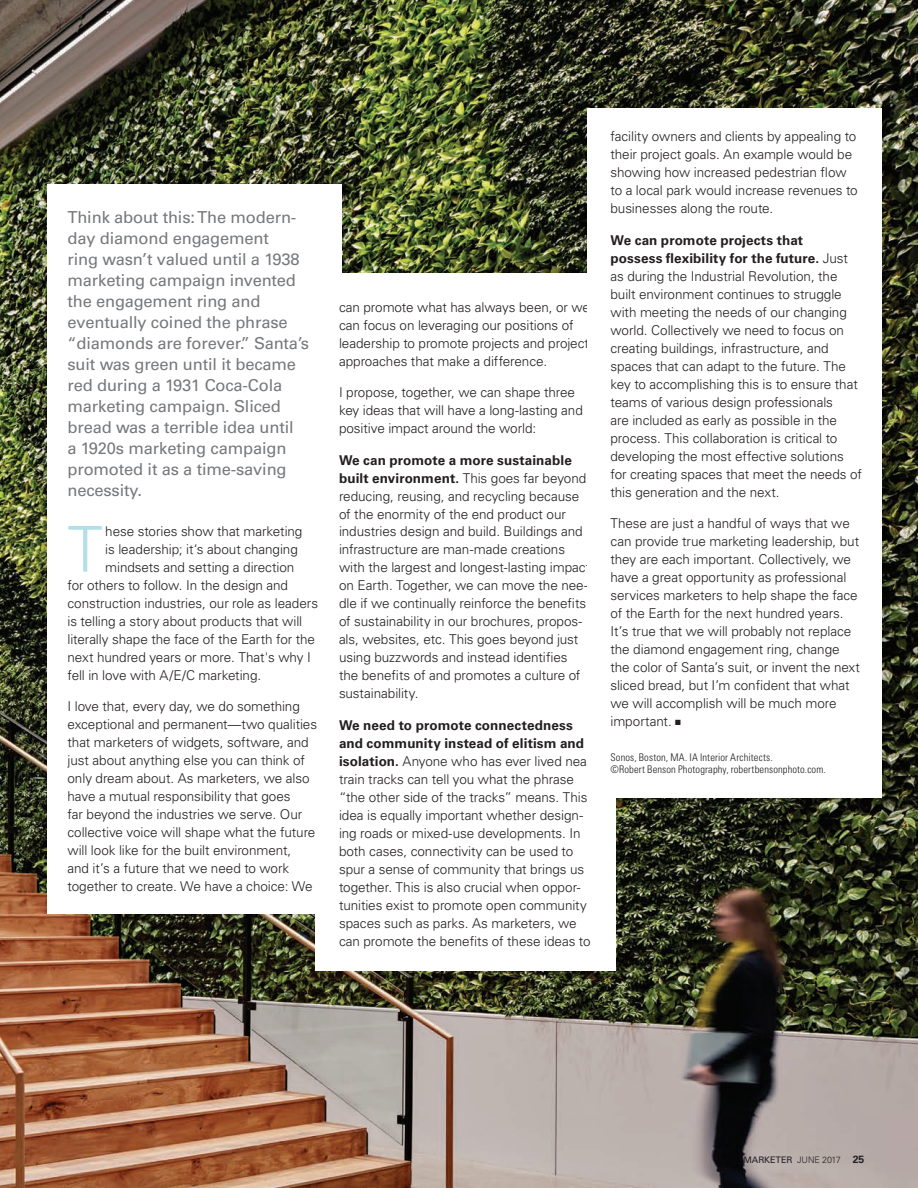
<style>
.page{position:relative;width:918px;height:1188px;background:#fff}
.page>*{position:absolute;margin:0;border:0;box-sizing:border-box;transform-origin:0 0}
.t1{font:300 63.3px "Univers LT Std";color:#b1e0e6}
.t2{font:16.5px/21px "Univers LT Std";letter-spacing:-.01em;color:#76787b}
.t3{font:300 13.5px/18px "Univers LT Std";letter-spacing:-.005em;color:#231f20}
.t4{font:300 condensed 10.5px/12px "Univers LT Std";letter-spacing:.015em;color:#231f20}
.t5{font:9px "Univers LT Std";letter-spacing:-.01em;color:#231f20}
.s1{font-weight:700}
.s2{font-weight:300}
.s3{font-weight:700;font-size:10.5px}
</style>
<div class="page">
<img style="left:0;top:0;width:918px;height:1188px">
<div style="left:48px;top:184px;width:294px;height:730px;background:#fff"></div>
<div style="left:315px;top:274px;width:301px;height:697px;background:#fff"></div>
<div style="left:588px;top:108px;width:294px;height:690px;background:#fff"></div>
<p class="t2" style="left:68px;top:207px;width:243px">Think about this: The modern&shy;day diamond engagement<br>ring wasn’t valued until a 1938 marketing campaign invented the engagement ring and eventually coined the phrase “diamonds are forever.” Santa’s suit was green until it became red during a 1931 Coca-Cola marketing campaign. Sliced bread was a terrible idea until<br>a 1920s marketing campaign promoted it as a time-saving necessity.</p>
<h1 class="t1" style="left:68px;top:511px;width:37px">T</h1>
<p class="t3" style="left:105px;top:522px;width:199px">hese stories show that marketing</p>
<p class="t3" style="left:105px;top:540px;width:194px">is leadership; it‘s about changing</p>
<p class="t3" style="left:105px;top:558px;width:191px">mindsets and setting a direction</p>
<p class="t3" style="left:68px;top:576px;width:222px">for others to follow. In the design and</p>
<p class="t3" style="left:68px;top:594px;width:252px">construction industries, our role as leaders</p>
<p class="t3" style="left:68px;top:612px;width:236px">is telling a story about products that will</p>
<p class="t3" style="left:68px;top:630px;width:249px">literally shape the face of the Earth for the</p>
<p class="t3" style="left:68px;top:648px;width:245px">next hundred years or more. That's why I</p>
<p class="t3" style="left:68px;top:666px;width:195px">fell in love with A/E/C marketing.</p>
<p class="t3" style="left:68px;top:697px;width:251px">I love that, every day, we do something exceptional and permanent—two qualities that marketers of widgets, software, and just about anything else you can think of only dream about. As marketers, we also have a mutual responsibility that goes<br>far beyond the industries we serve. Our collective voice will shape what the future will look like for the built environment,<br>and it’s a future that we need to work together to create. We have a choice: We</p>
<p class="t3" style="left:339px;top:298px;width:253px">can promote what has always been, or we can focus on leveraging our positions of leadership to promote projects and project approaches that make a difference.</p>
<p class="t3" style="left:339px;top:383px;width:245px">I propose, together, we can shape three key ideas that will have a long-lasting and positive impact around the world:</p>
<p class="t3" style="left:339px;top:451px;width:253px"><span class="s1">We can promote a more sustainable built environment.</span> This goes far beyond reducing, reusing, and recycling because of the enormity of the end product our industries design and build. Buildings and infrastructure are man-made creations with the largest and longest-lasting impact on Earth. Together, we can move the nee&shy;dle if we continually reinforce the benefits of sustainability in our brochures, propos&shy;als, websites, etc. This goes beyond just using buzzwords and instead identifies the benefits of and promotes a culture of sustainability.</p>
<p class="t3" style="left:339px;top:716px;width:254px"><span class="s1">We need to promote connectedness and community instead of elitism and isolation.</span> Anyone who has ever lived near train tracks can tell you what the phrase “the other side of the tracks” means. This idea is equally important whether design&shy;ing roads or mixed-use developments. In both cases, connectivity can be used to spur a sense of community that brings us together. This is also crucial when oppor&shy;tunities exist to promote open community spaces such as parks. As marketers, we can promote the benefits of these ideas to</p>
<p class="t3" style="left:610px;top:128px;width:249px">facility owners and clients by appealing to their project goals. An example would be showing how increased pedestrian flow to a local park would increase revenues to businesses along the route.</p>
<p class="t3" style="left:610px;top:231px;width:253px"><span class="s1">We can promote projects that<br>possess flexibility for the future.</span> Just as during the Industrial Revolution, the built environment continues to struggle with meeting the needs of our changing world. Collectively we need to focus on creating buildings, infrastructure, and spaces that can adapt to the future. The key to accomplishing this is to ensure that teams of various design professionals<br>are included as early as possible in the process. This collaboration is critical to developing the most effective solutions for creating spaces that meet the needs of this generation and the next.</p>
<p class="t3" style="left:610px;top:515px;width:251px">These are just a handful of ways that we can provide true marketing leadership, but they are each important. Collectively, we have a great opportunity as professional services marketers to help shape the face of the Earth for the next hundred years.<br>It’s true that we will probably not replace the diamond engagement ring, change the color of Santa’s suit, or invent the next sliced bread, but I’m confident that what we will accomplish will be much more important. ■</p>
<p class="t4" style="left:610px;top:752px;width:217px">Sonos, Boston, MA. IA Interior Architects.<br>©Robert Benson Photography, robertbensonphoto.com.</p>
<p class="t5" style="left:744px;top:1154px;width:122px">MARKETER <span class="s2">JUNE 2017</span> <span class="s3">25</span></p>
</div>
